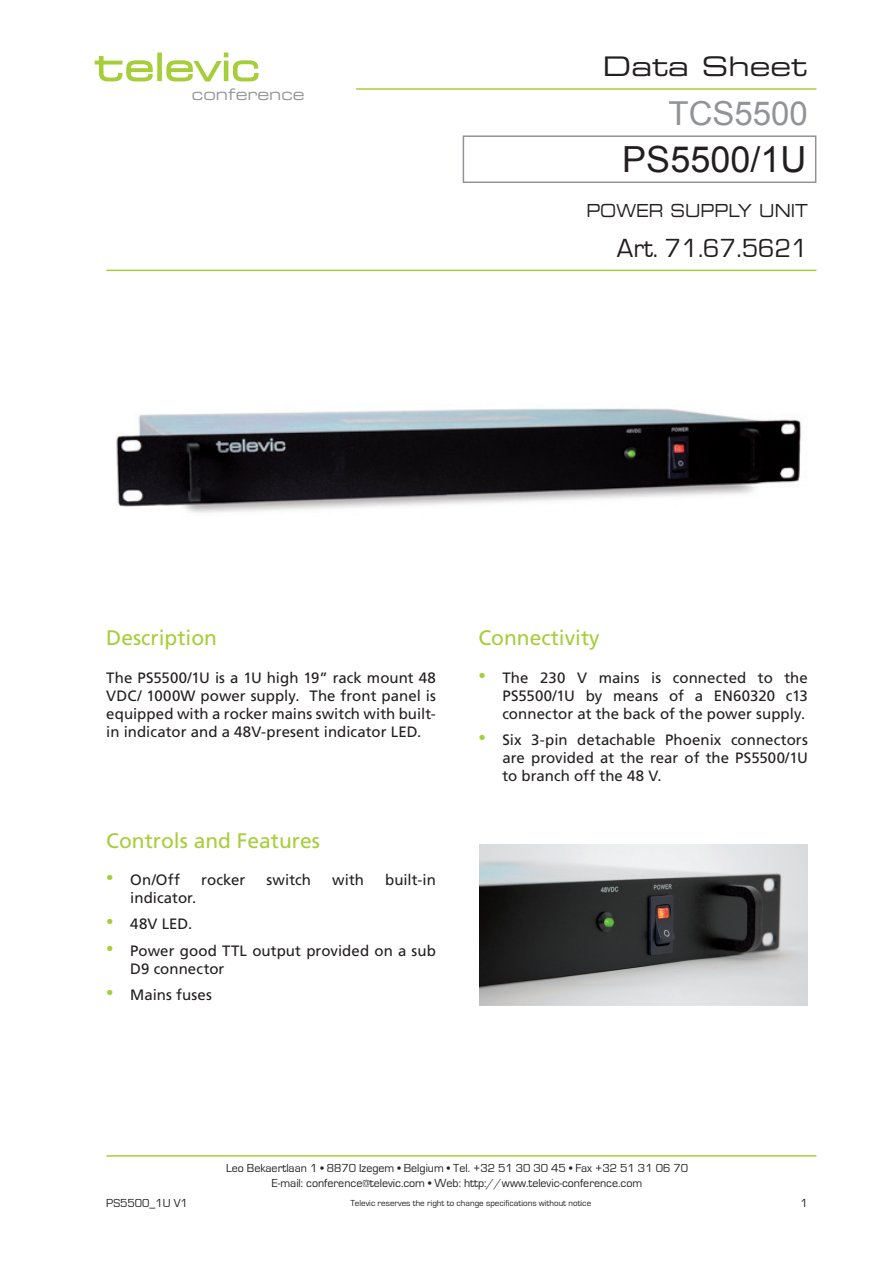
<style>
.page{position:relative;width:893px;height:1263px;background:#fff}
.page>*{position:absolute;margin:0;border:0;box-sizing:border-box;transform-origin:0 0}
.t1{font:36px "Arial";color:#231f20}
.t2{font:33px "Arial";color:#919396}
.t3{font:27px "Eurostile";color:#231f20}
.t4{font:27px "Eurostile LT Extended Two";color:#231f20}
.t5{font:21px "Frutiger LT";color:#a6ce39}
.t6{font:18px "Eurostile LT Extended Two";color:#231f20;scale:.82 1}
.t7{font:15.9px "Eurostile LT Extended Two";color:#939598}
.t8{font:15px/18px "Frutiger LT";letter-spacing:.005em;color:#231f20;text-align:justify}
.t9{font:12px/14.4px "Eurostile";color:#231f20;text-align:center}
.t10{font:9px "Eurostile";color:#231f20}
.s1{font-family:"Arial";font-size:21px;color:#a6ce39}
</style>
<div class="page">
<svg style="left:95px;top:53px;width:164px;height:29px"></svg>
<hr style="left:356px;top:88px;width:460px;height:2px;background:#a6ce39">
<hr style="left:106px;top:270px;width:710px;height:1px;background:#a6ce39">
<hr style="left:106px;top:1155px;width:710px;height:2px;background:#a6ce39">
<svg style="left:462px;top:135px;width:355px;height:48px"></svg>
<img style="left:116px;top:408px;width:685px;height:105px">
<img style="left:479px;top:845px;width:328px;height:161px">
<p class="t7" style="left:192px;top:83px;width:114px">conference</p>
<h3 class="t4" style="left:603px;top:48px;width:206px">Data Sheet</h3>
<h2 class="t2" style="left:668px;top:92px;width:141px">TCS5500</h2>
<h1 class="t1" style="left:622px;top:136px;width:186px">PS5500/1U</h1>
<p class="t6" style="left:586px;top:199px;width:272px">POWER SUPPLY UNIT</p>
<h3 class="t3" style="left:617px;top:233px;width:192px">Art. 71.67.5621</h3>
<h3 class="t5" style="left:106px;top:625px;width:112px">Description</h3>
<p class="t8" style="left:106px;top:669px;width:331px">The PS5500/1U is a 1U high 19” rack mount 48<br>VDC/ 1000W power supply. The front panel is equipped with a rocker mains switch with built&shy;in indicator and a 48V-present indicator LED.</p>
<h3 class="t5" style="left:106px;top:828px;width:215px">Controls and Features</h3>
<p class="t8" style="left:106px;top:870px;width:75px"><span class="s1">•</span> On/Off</p>
<p class="t8" style="left:201px;top:870px;width:45px">rocker</p>
<p class="t8" style="left:266px;top:870px;width:46px">switch</p>
<p class="t8" style="left:332px;top:870px;width:33px">with</p>
<p class="t8" style="left:385px;top:870px;width:52px">built-in</p>
<p class="t8" style="left:130px;top:888px;width:67px">indicator.</p>
<p class="t8" style="left:106px;top:915px;width:87px"><span class="s1">•</span> 48V LED.</p>
<p class="t8" style="left:130px;top:942px;width:307px;text-indent:-24px"><span class="s1">•</span> Power good TTL output provided on a sub<br>D9 connector</p>
<p class="t8" style="left:106px;top:986px;width:107px"><span class="s1">•</span> Mains fuses</p>
<h3 class="t5" style="left:478px;top:626px;width:123px">Connectivity</h3>
<p class="t8" style="left:502px;top:669px;width:307px;text-indent:-24px"><span class="s1">•</span> The 230 V mains is connected to the PS5500/1U by means of a EN60320 c13 connector at the back of the power supply.</p>
<p class="t8" style="left:502px;top:731px;width:307px;text-indent:-24px"><span class="s1">•</span> Six 3-pin detachable Phoenix connectors are provided at the rear of the PS5500/1U to branch off the 48 V.</p>
<p class="t9" style="left:226px;top:1161px;width:464px">Leo Bekaertlaan 1 • 8870 Izegem • Belgium • Tel. +32 51 30 30 45 • Fax +32 51 31 06 70<br>E-mail: conference@televic.com • Web: http://www.televic-conference.com</p>
<p class="t9" style="left:106px;top:1196px;width:83px">PS5500_1U V1</p>
<p class="t10" style="left:350px;top:1198px;width:242px">Televic reserves the right to change specifications without notice</p>
<p class="t9" style="left:801px;top:1196px;width:9px">1</p>
</div>
